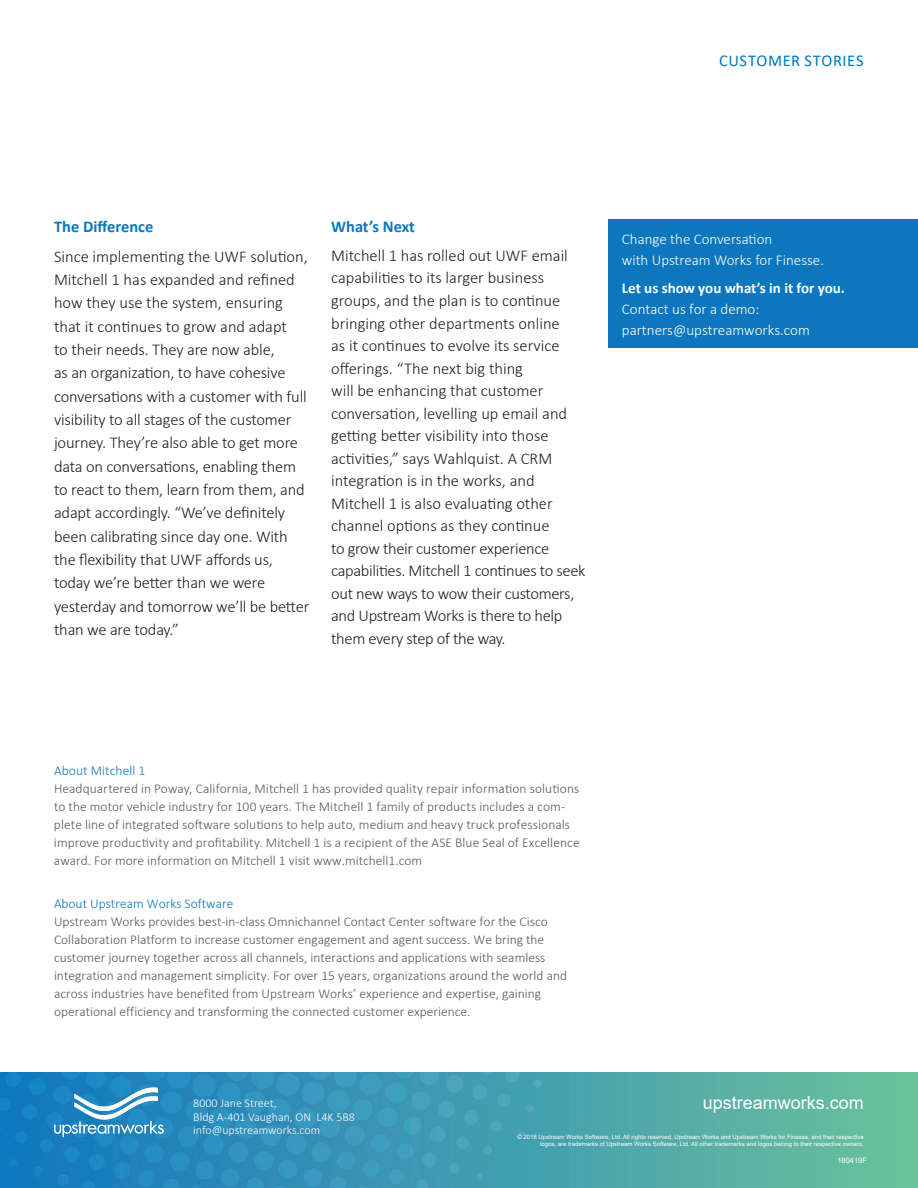
<style>
.page{position:relative;width:918px;height:1188px;background:#fff}
.page>*{position:absolute;margin:0;border:0;box-sizing:border-box;transform-origin:0 0}
.t1{font:18px "Arial";color:#fff}
.t2{font:300 16.5px/22.5px "Calibri";letter-spacing:-.01em;color:#231f20}
.t3{font:700 16.5px "Calibri";color:#0c77be}
.t4{font:16.5px "Calibri";letter-spacing:.035em;color:#0078c0}
.t5{font:300 15px/21px "Calibri";color:#fff}
.t6{font:700 15px "Calibri";color:#fff}
.t7{font:300 13.5px/18px "Calibri";color:#57585a}
.t8{font:300 13.5px "Calibri";color:#0c77be}
.t9{font:300 12px/13.5px "Calibri";color:#fff}
.t10{font:7.5px "Arial";color:#fff}
.t11{font:6px/7.5px "Arial";color:#fff;text-align:right}
</style>
<div class="page">
<img style="left:0;top:1073px;width:918px;height:115px">
<svg style="left:54px;top:1086px;width:110px;height:51px;background:#4e9ecc"></svg>
<div style="left:608px;top:219px;width:310px;height:129px;background:#0c77be"></div>
<p class="t4" style="left:719px;top:55px;width:146px">CUSTOMER STORIES</p>
<p class="t3" style="left:54px;top:214px;width:101px">The Difference</p>
<p class="t2" style="left:54px;top:244px;width:257px;line-height:23.4px">Since implementing the UWF solution, Mitchell 1 has expanded and refined how they use the system, ensuring that it continues to grow and adapt<br>to their needs. They are now able,<br>as an organization, to have cohesive conversations with a customer with full visibility to all stages of the customer journey. They’re also able to get more data on conversations, enabling them to react to them, learn from them, and adapt accordingly. “We’ve definitely been calibrating since day one. With the flexibility that UWF affords us, today we’re better than we were yesterday and tomorrow we’ll be better than we are today.”</p>
<p class="t3" style="left:331px;top:215px;width:85px">What’s Next</p>
<p class="t2" style="left:331px;top:244px;width:256px">Mitchell 1 has rolled out UWF email capabilities to its larger business groups, and the plan is to continue bringing other departments online<br>as it continues to evolve its service offerings. “The next big thing<br>will be enhancing that customer conversation, levelling up email and getting better visibility into those activities,” says Wahlquist. A CRM integration is in the works, and Mitchell 1 is also evaluating other channel options as they continue<br>to grow their customer experience capabilities. Mitchell 1 continues to seek out new ways to wow their customers, and Upstream Works is there to help them every step of the way.</p>
<p class="t5" style="left:622px;top:228px;width:204px">Change the Conversation<br>with Upstream Works for Finesse.</p>
<p class="t6" style="left:622px;top:277px;width:225px">Let us show you what’s in it for you.</p>
<p class="t5" style="left:622px;top:298px;width:189px">Contact us for a demo: partners@upstreamworks.com</p>
<p class="t8" style="left:54px;top:762px;width:93px">About Mitchell 1</p>
<p class="t7" style="left:54px;top:779px;width:527px">Headquartered in Poway, California, Mitchell 1 has provided quality repair information solutions to the motor vehicle industry for 100 years. The Mitchell 1 family of products includes a com&shy;plete line of integrated software solutions to help auto, medium and heavy truck professionals improve productivity and profitability. Mitchell 1 is a recipient of the ASE Blue Seal of Excellence award. For more information on Mitchell 1 visit www.mitchell1.com</p>
<p class="t8" style="left:54px;top:895px;width:181px">About Upstream Works Software</p>
<p class="t7" style="left:54px;top:912px;width:515px">Upstream Works provides best-in-class Omnichannel Contact Center software for the Cisco Collaboration Platform to increase customer engagement and agent success. We bring the customer journey together across all channels, interactions and applications with seamless integration and management simplicity. For over 15 years, organizations around the world and across industries have benefited from Upstream Works’ experience and expertise, gaining operational efficiency and transforming the connected customer experience.</p>
<p class="t9" style="left:193px;top:1097px;width:163px">8000 Jane Street,<br>Bldg A-401 Vaughan, ON L4K 5B8 info@upstreamworks.com</p>
<p class="t1" style="left:703px;top:1096px;width:163px">upstreamworks.com</p>
<p class="t11" style="left:517px;top:1134px;width:348px">© 2018 Upstream Works Software, Ltd. All rights reserved. Upstream Works and Upstream Works for Finesse, and their respective logos, are trademarks of Upstream Works Software, Ltd. All other trademarks and logos belong to their respective owners.</p>
<p class="t10" style="left:837px;top:1156px;width:31px">180419F</p>
</div>
